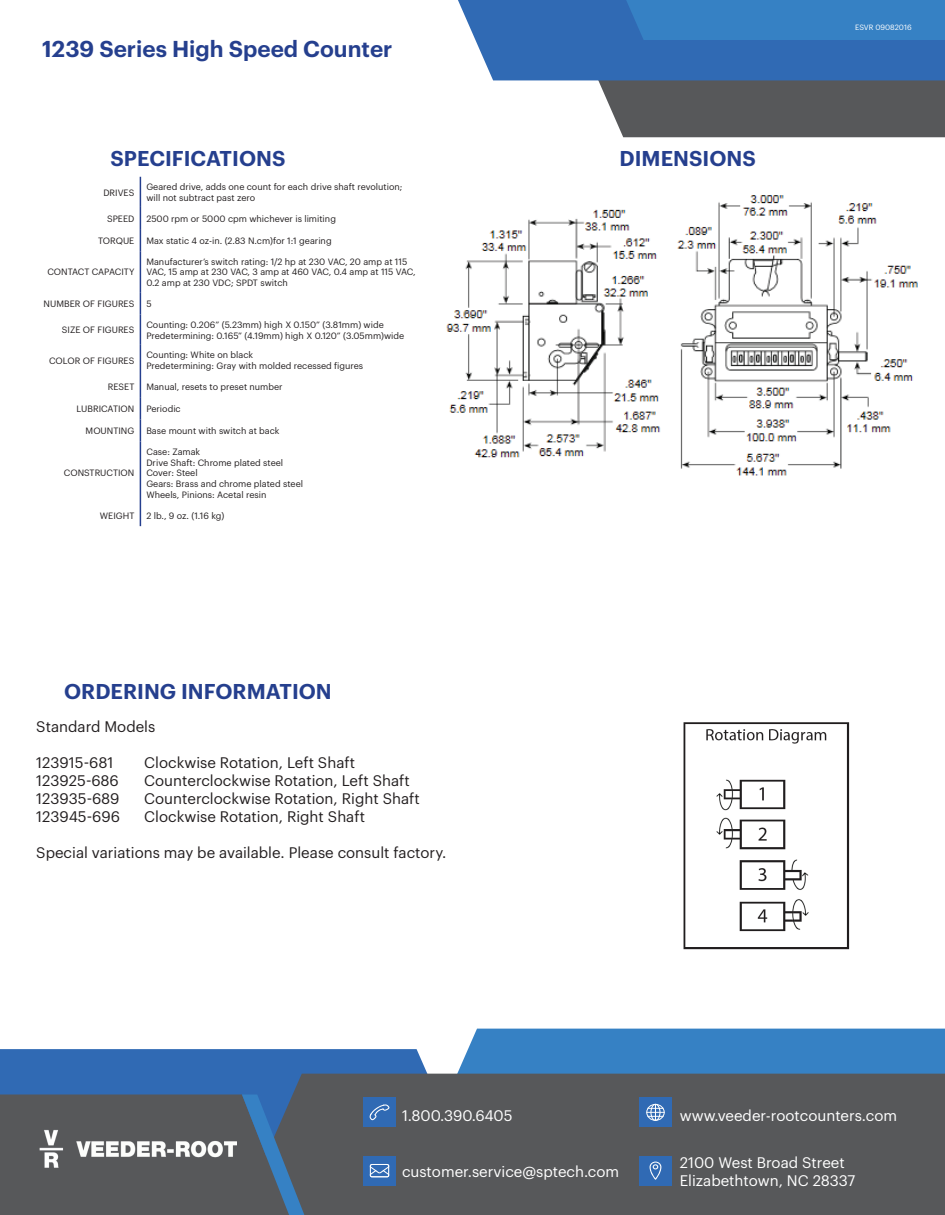
<style>
.page{position:relative;width:945px;height:1215px;background:#fff}
.page>*{position:absolute;margin:0;border:0;box-sizing:border-box;transform-origin:0 0}
.t1{font:600 22.5px "Graphik";color:#253f8e}
.t2{font:600 21px "Graphik";color:#253f8e}
.t3{font:15px "Graphik";color:#231f20}
.t4{font:15px/18px "Graphik";color:#fff}
.t5{font:9px/10.8px "Graphik";color:#231f20}
.t6{font:7.5px "Graphik";color:#fff}
</style>
<div class="page">
<div style="left:0;top:1049px;width:395px;height:46px;background:#306ab4"></div>
<svg style="left:395px;top:1029px;width:550px;height:45px;background:#4a8dc8"></svg>
<div style="left:240px;top:1074px;width:705px;height:141px;background:#57585a"></div>
<svg style="left:0;top:1095px;width:305px;height:120px;background:#535b63"></svg>
<svg style="left:559px;top:80px;width:386px;height:57px;background:#6d6e70"></svg>
<svg style="left:458px;top:0;width:487px;height:80px;background:#3976bb"></svg>
<div style="left:363px;top:1156px;width:33px;height:30px;background:#306ab4"></div>
<svg style="left:370px;top:1164px;width:19px;height:13px"></svg>
<div style="left:363px;top:1097px;width:33px;height:30px;background:#306ab4"></div>
<svg style="left:370px;top:1104px;width:19px;height:16px"></svg>
<div style="left:639px;top:1097px;width:33px;height:30px;background:#306ab4"></div>
<svg style="left:646px;top:1104px;width:19px;height:17px"></svg>
<div style="left:639px;top:1156px;width:33px;height:30px;background:#306ab4"></div>
<svg style="left:650px;top:1162px;width:11px;height:18px"></svg>
<img style="left:32px;top:1130px;width:204px;height:38px">
<img style="left:446px;top:195px;width:472px;height:281px">
<svg style="left:140px;top:504px;width:1px;height:22px"></svg>
<hr style="left:140px;top:177px;width:1px;height:30px;background:#253f8e">
<svg style="left:140px;top:207px;width:1px;height:44px"></svg>
<hr style="left:140px;top:251px;width:1px;height:41px;background:#253f8e">
<svg style="left:140px;top:292px;width:1px;height:23px"></svg>
<hr style="left:140px;top:315px;width:1px;height:30px;background:#253f8e">
<hr style="left:140px;top:345px;width:1px;height:30px;background:#253f8e">
<svg style="left:140px;top:375px;width:1px;height:66px"></svg>
<hr style="left:140px;top:441px;width:1px;height:63px;background:#253f8e">
<div style="left:443px;top:177px;width:91px;height:38px;background:#fff"></div>
<img style="left:683px;top:722px;width:167px;height:228px">
<h1 class="t1" style="left:42px;top:32px;width:352px">1239 Series High Speed Counter</h1>
<h2 class="t2" style="left:110px;top:142px;width:177px">SPECIFICATIONS</h2>
<h2 class="t2" style="left:620px;top:142px;width:138px">DIMENSIONS</h2>
<p class="t5" style="left:103px;top:186px;width:33px">DRIVES</p>
<p class="t5" style="left:146px;top:181px;width:258px">Geared drive, adds one count for each drive shaft revolution; will not subtract past zero</p>
<p class="t5" style="left:107px;top:212px;width:29px">SPEED</p>
<p class="t5" style="left:146px;top:212px;width:191px">2500 rpm or 5000 cpm whichever is limiting</p>
<p class="t5" style="left:98px;top:234px;width:38px">TORQUE</p>
<p class="t5" style="left:146px;top:234px;width:187px">Max static 4 oz-in. (2.83 N.cm)for 1:1 gearing</p>
<p class="t5" style="left:47px;top:266px;width:88px">CONTACT CAPACITY</p>
<p class="t5" style="left:146px;top:255px;width:271px">Manufacturer’s switch rating: 1/2 hp at 230 VAC, 20 amp at 115<br>VAC, 15 amp at 230 VAC, 3 amp at 460 VAC, 0.4 amp at 115 VAC,<br>0.2 amp at 230 VDC; SPDT switch</p>
<p class="t5" style="left:44px;top:298px;width:92px">NUMBER OF FIGURES</p>
<p class="t5" style="left:146px;top:298px;width:7px">5</p>
<p class="t5" style="left:62px;top:324px;width:74px">SIZE OF FIGURES</p>
<p class="t5" style="left:146px;top:319px;width:259px">Counting: 0.206” (5.23mm) high X 0.150” (3.81mm) wide<br>Predetermining: 0.165” (4.19mm) high X 0.120” (3.05mm)wide</p>
<p class="t5" style="left:49px;top:354px;width:87px">COLOR OF FIGURES</p>
<p class="t5" style="left:146px;top:349px;width:218px">Counting: White on black<br>Predetermining: Gray with molded recessed figures</p>
<p class="t5" style="left:108px;top:380px;width:28px">RESET</p>
<p class="t5" style="left:146px;top:380px;width:138px">Manual, resets to preset number</p>
<p class="t5" style="left:77px;top:402px;width:59px">LUBRICATION</p>
<p class="t5" style="left:146px;top:402px;width:36px">Periodic</p>
<p class="t5" style="left:86px;top:425px;width:50px">MOUNTING</p>
<p class="t5" style="left:146px;top:425px;width:135px">Base mount with switch at back</p>
<p class="t5" style="left:64px;top:467px;width:72px">CONSTRUCTION</p>
<p class="t5" style="left:146px;top:445px;width:158px">Case: Zamak<br>Drive Shaft: Chrome plated steel<br>Cover: Steel<br>Gears: Brass and chrome plated steel<br>Wheels, Pinions: Acetal resin</p>
<p class="t5" style="left:100px;top:509px;width:36px">WEIGHT</p>
<p class="t5" style="left:146px;top:509px;width:80px">2 lb., 9 oz. (1.16 kg)</p>
<h2 class="t2" style="left:64px;top:676px;width:269px">ORDERING INFORMATION</h2>
<h3 class="t3" style="left:36px;top:715px;width:121px">Standard Models</h3>
<h3 class="t3" style="left:36px;top:751px;width:79px">123915-681</h3>
<h3 class="t3" style="left:144px;top:751px;width:212px">Clockwise Rotation, Left Shaft</h3>
<h3 class="t3" style="left:36px;top:769px;width:84px">123925-686</h3>
<h3 class="t3" style="left:144px;top:769px;width:267px">Counterclockwise Rotation, Left Shaft</h3>
<h3 class="t3" style="left:36px;top:787px;width:85px">123935-689</h3>
<h3 class="t3" style="left:144px;top:787px;width:277px">Counterclockwise Rotation, Right Shaft</h3>
<h3 class="t3" style="left:36px;top:805px;width:85px">123945-696</h3>
<h3 class="t3" style="left:144px;top:805px;width:222px">Clockwise Rotation, Right Shaft</h3>
<h3 class="t3" style="left:36px;top:841px;width:412px">Special variations may be available. Please consult factory.</h3>
<p class="t6" style="left:855px;top:22px;width:58px">ESVR 09082016</p>
<h3 class="t4" style="left:402px;top:1105px;width:112px">1.800.390.6405</h3>
<h3 class="t4" style="left:680px;top:1105px;width:219px">www.veeder-rootcounters.com</h3>
<h3 class="t4" style="left:680px;top:1153px;width:177px">2100 West Broad Street<br>Elizabethtown, NC 28337</h3>
<h3 class="t4" style="left:402px;top:1162px;width:219px">customer.service@sptech.com</h3>
</div>
